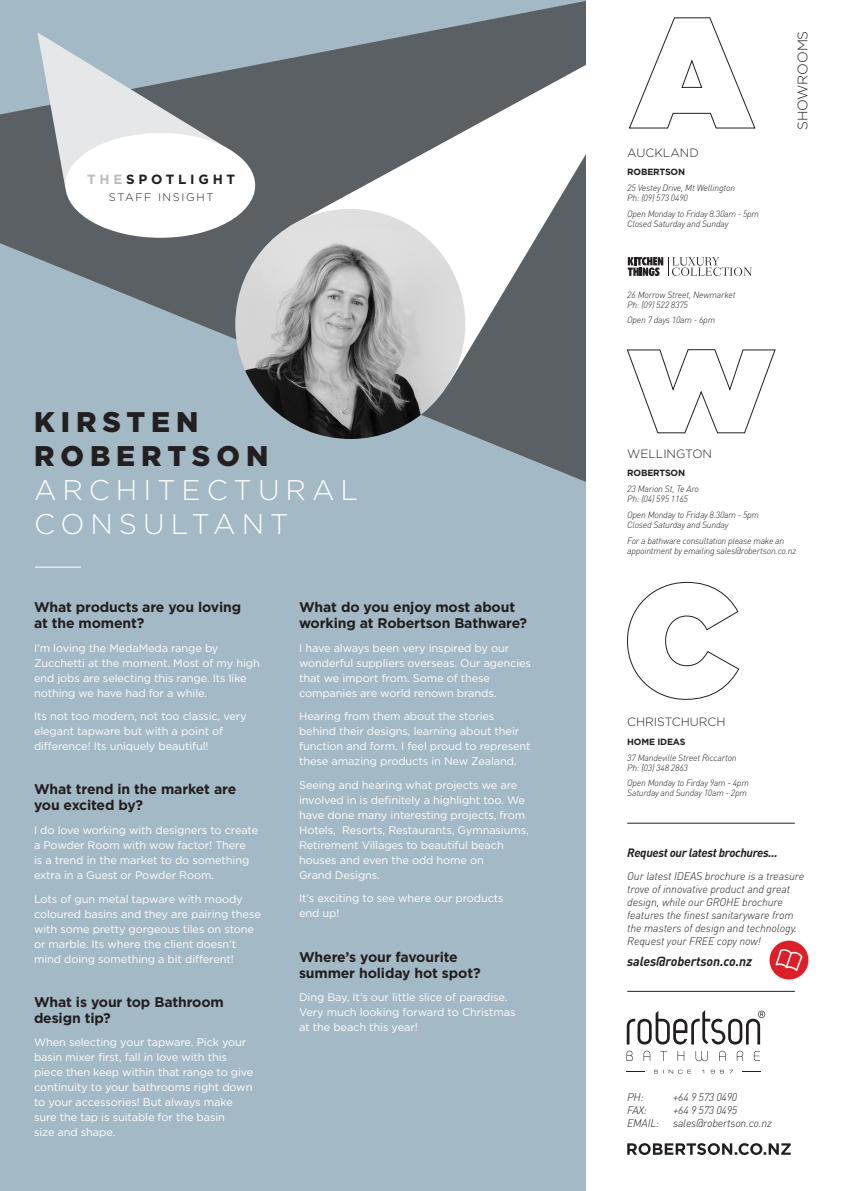
<style>
.page{position:relative;width:842px;height:1191px;background:#fff}
.page>*{position:absolute;margin:0;border:0;box-sizing:border-box;transform-origin:0 0}
.puzzle{font:300 28.4px/34.1px "Gotham";letter-spacing:.21em;color:#fff}
.Q{font:700 14px/16px "Gotham";letter-spacing:-.01em;color:#231f20}
.t1{font:300 13.8px "Gotham";letter-spacing:-.01em;color:#231f20}
.Q-2{font:700 13.4px "Gotham";letter-spacing:.28em;color:#231f20}
.news_text{font:italic 700 13px "DIN";letter-spacing:-.01em;color:#231f20}
.B_Card_NAME{font:300 12px "Gotham";color:#231f20}
.News_sub_head{font:italic 700 12px "DIN";letter-spacing:-.03em;color:#231f20}
.Kirsten{font:11px/15px "Gotham";letter-spacing:-.01em;color:#fff}
.news_text-2{font:italic 300 11px/13px "DIN";letter-spacing:-.01em;color:#231f20}
.B_Card_Body_Copy_UNI{font:italic 300 11px "DIN";letter-spacing:-.02em;color:#231f20}
.Q-3{font:300 10.9px "Gotham";letter-spacing:.15em;color:#231f20}
.NEW_Feature_Copy{font:italic 300 9px/10px "DIN";letter-spacing:-.025em;color:#231f20}
.B_Card_NAME-2{font:700 9px "Gotham";letter-spacing:-.02em;color:#231f20}
.s1{color:#bcbdc0}
.s2{font-weight:900;color:#231f20}
</style>
<div class="page">
<div style="left:0;top:0;width:586px;height:1191px;background:#a4b9c6"></div>
<svg style="left:0;top:1px;width:586px;height:481px"></svg>
<svg style="left:37px;top:32px;width:197px;height:156px"></svg>
<div style="left:65px;top:133px;width:190px;height:105px;background:#fff;border-radius:50%"></div>
<svg style="left:290px;top:22px;width:296px;height:361px;background:#93979a"></svg>
<img style="left:235px;top:209px;width:230px;height:230px">
<svg style="left:626px;top:1050px;width:134px;height:11px"></svg>
<svg style="left:627px;top:1010px;width:138px;height:34px"></svg>
<svg style="left:654px;top:1069px;width:79px;height:4px"></svg>
<svg style="left:626px;top:1071px;width:19px;height:1px"></svg>
<svg style="left:742px;top:1071px;width:18px;height:1px"></svg>
<hr style="left:627px;top:991px;width:168px;height:1px;background:#231f20">
<img style="left:769px;top:940px;width:40px;height:40px">
<svg style="left:627px;top:1143px;width:164px;height:12px"></svg>
<hr style="left:627px;top:823px;width:168px;height:1px;background:#231f20">
<svg style="left:628px;top:257px;width:124px;height:19px"></svg>
<svg style="left:626px;top:349px;width:150px;height:85px"></svg>
<svg style="left:628px;top:17px;width:128px;height:112px"></svg>
<svg style="left:627px;top:581px;width:113px;height:119px"></svg>
<hr style="left:35px;top:566px;width:46px;height:1px;background:#fff">
<p class="Q-2" style="left:87px;top:171px;width:150px"><span class="s1">THE</span>SPOTLIGHT</p>
<p class="Q-3" style="left:109px;top:191px;width:106px">STAFF INSIGHT</p>
<p class="puzzle" style="left:34px;top:404px;width:326px"><span class="s2">KIRSTEN<br>ROBERTSON<br></span>ARCHITECTURAL<br>CONSULTANT</p>
<p class="Q" style="left:34px;top:599px;width:209px">What products are you loving at the moment?</p>
<p class="Kirsten" style="left:34px;top:640px;width:227px">I’m loving the MedaMeda range by Zucchetti at the moment. Most of my high end jobs are selecting this range. Its like nothing we have had for a while.</p>
<p class="Kirsten" style="left:34px;top:708px;width:214px">Its not too modern, not too classic, very elegant tapware but with a point of difference! Its uniquely beautiful!</p>
<p class="Q" style="left:34px;top:781px;width:204px">What trend in the market are you excited by?</p>
<p class="Kirsten" style="left:34px;top:822px;width:226px">I do love working with designers to create a Powder Room with wow factor! There<br>is a trend in the market to do something extra in a Guest or Powder Room.</p>
<p class="Kirsten" style="left:34px;top:891px;width:228px">Lots of gun metal tapware with moody coloured basins and they are pairing these with some pretty gorgeous tiles on stone or marble. Its where the client doesn’t mind doing something a bit different!</p>
<p class="Q" style="left:34px;top:993px;width:191px">What is your top Bathroom design tip?</p>
<p class="Kirsten" style="left:34px;top:1034px;width:221px">When selecting your tapware. Pick your basin mixer first, fall in love with this piece then keep within that range to give continuity to your bathrooms right down to your accessories! But always make sure the tap is suitable for the basin<br>size and shape.</p>
<p class="Q" style="left:299px;top:599px;width:230px">What do you enjoy most about working at Robertson Bathware?</p>
<p class="Kirsten" style="left:299px;top:640px;width:233px">I have always been very inspired by our wonderful suppliers overseas. Our agencies that we import from. Some of these companies are world renown brands.</p>
<p class="Kirsten" style="left:299px;top:708px;width:233px">Hearing from them about the stories behind their designs, learning about their function and form. I feel proud to represent these amazing products in New Zealand.</p>
<p class="Kirsten" style="left:299px;top:777px;width:231px">Seeing and hearing what projects we are involved in is definitely a highlight too. We have done many interesting projects, from Hotels, Resorts, Restaurants, Gymnasiums, Retirement Villages to beautiful beach houses and even the odd home on<br>Grand Designs.</p>
<p class="Kirsten" style="left:299px;top:890px;width:206px">It’s exciting to see where our products end up!</p>
<p class="Q" style="left:299px;top:948px;width:183px">Where’s your favourite summer holiday hot spot?</p>
<p class="Kirsten" style="left:299px;top:989px;width:218px">Ding Bay, It’s our little slice of paradise.<br>Very much looking forward to Christmas at the beach this year!</p>
<p class="B_Card_NAME" style="left:627px;top:146px;width:73px">AUCKLAND</p>
<p class="B_Card_NAME-2" style="left:627px;top:167px;width:59px">ROBERTSON</p>
<p class="NEW_Feature_Copy" style="left:627px;top:182px;width:109px">25 Vestey Drive, Mt Wellington<br>Ph: (09) 573 0490</p>
<p class="NEW_Feature_Copy" style="left:627px;top:208px;width:133px">Open Monday to Friday 8.30am - 5pm<br>Closed Saturday and Sunday</p>
<p class="NEW_Feature_Copy" style="left:627px;top:289px;width:110px">26 Morrow Street, Newmarket<br>Ph: (09) 522 8375</p>
<p class="NEW_Feature_Copy" style="left:627px;top:315px;width:89px">Open 7 days 10am - 6pm</p>
<p class="t1" style="left:795px;top:130px;width:101px;rotate:-90deg">SHOWROOMS</p>
<p class="B_Card_NAME" style="left:627px;top:447px;width:86px">WELLINGTON</p>
<p class="B_Card_NAME-2" style="left:627px;top:468px;width:59px">ROBERTSON</p>
<p class="NEW_Feature_Copy" style="left:627px;top:484px;width:73px">23 Marion St, Te Aro<br>Ph: (04) 595 1165</p>
<p class="NEW_Feature_Copy" style="left:627px;top:509px;width:133px">Open Monday to Friday 8.30am - 5pm<br>Closed Saturday and Sunday</p>
<p class="NEW_Feature_Copy" style="left:627px;top:535px;width:171px">For a bathware consultation please make an appointment by emailing sales@robertson.co.nz</p>
<p class="B_Card_NAME" style="left:627px;top:715px;width:100px">CHRISTCHURCH</p>
<p class="B_Card_NAME-2" style="left:627px;top:736px;width:60px">HOME IDEAS</p>
<p class="NEW_Feature_Copy" style="left:627px;top:752px;width:111px">37 Mandeville Street Riccarton<br>Ph: (03) 348 2863</p>
<p class="NEW_Feature_Copy" style="left:627px;top:778px;width:123px">Open Monday to Firday 9am - 4pm<br>Saturday and Sunday 10am - 2pm</p>
<p class="News_sub_head" style="left:627px;top:845px;width:152px">Request our latest brochures...</p>
<p class="news_text-2" style="left:627px;top:869px;width:178px">Our latest IDEAS brochure is a treasure trove of innovative product and great design, while our GROHE brochure features the finest sanitaryware from the masters of design and technology.<br>Request your FREE copy now!</p>
<p class="news_text" style="left:627px;top:952px;width:126px">sales@robertson.co.nz</p>
<p class="B_Card_Body_Copy_UNI" style="left:627px;top:1090px;width:18px">PH:</p>
<p class="B_Card_Body_Copy_UNI" style="left:673px;top:1090px;width:66px">+64 9 573 0490</p>
<p class="B_Card_Body_Copy_UNI" style="left:627px;top:1103px;width:21px">FAX:</p>
<p class="B_Card_Body_Copy_UNI" style="left:673px;top:1103px;width:66px">+64 9 573 0495</p>
<p class="B_Card_Body_Copy_UNI" style="left:627px;top:1116px;width:33px">EMAIL:</p>
<p class="B_Card_Body_Copy_UNI" style="left:673px;top:1116px;width:100px">sales@robertson.co.nz</p>
</div>
